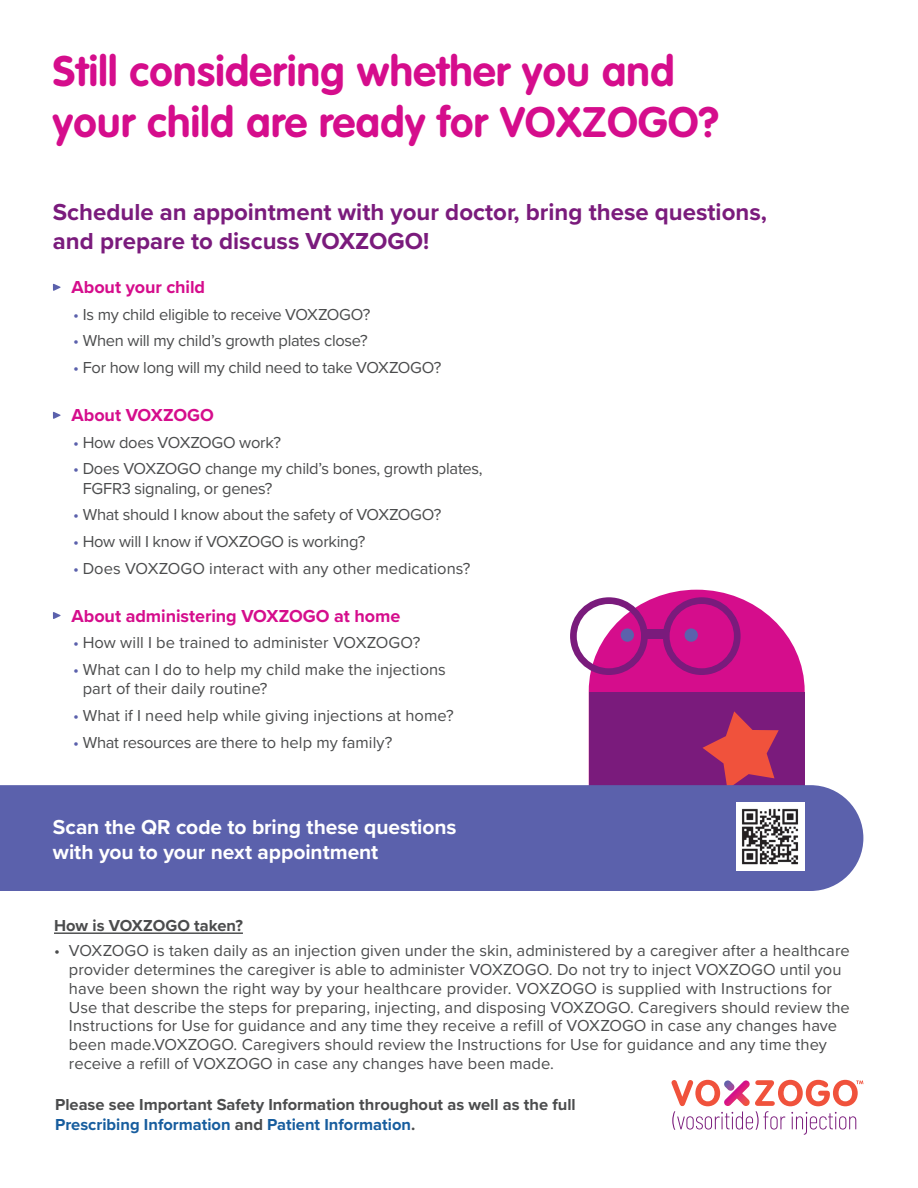
<style>
.page{position:relative;width:918px;height:1188px;background:#fff}
.page>*{position:absolute;margin:0;border:0;box-sizing:border-box;transform-origin:0 0}
.t1{font:700 42px/50.4px "VAG Rounded Std";letter-spacing:.01em;color:#d50d8c}
.t2{font:700 24px/28.8px "Proxima Nova";color:#7a1b7c}
.t3{font:700 21px/25.2px "Proxima Nova";letter-spacing:-.005em;color:#fff}
.t4{font:700 18px "Proxima Nova";letter-spacing:-.005em;color:#d50d8c}
.t5{font:16.5px/18.8px "Proxima Nova";color:#4b4c4d}
.t6{font:16.5px/19.8px "Proxima Nova";letter-spacing:-.02em;color:#4b4c4d}
.t7{font:700 16.5px/19.8px "Proxima Nova";color:#4b4c4d}
.s1{color:#5b61ac}
.s2{color:#175d9e}
</style>
<div class="page">
<svg style="left:589px;top:590px;width:216px;height:103px;fill:#d50d8c"></svg>
<div style="left:589px;top:693px;width:216px;height:110px;background:#7a1b7c"></div>
<svg style="left:702px;top:711px;width:77px;height:74px"></svg>
<svg style="left:570px;top:597px;width:78px;height:78px"></svg>
<svg style="left:663px;top:597px;width:78px;height:78px;background:#bc1288"></svg>
<div style="left:642px;top:630px;width:25px;height:9px;background:#7a1b7c"></div>
<svg style="left:52px;top:284px;width:9px;height:7px"></svg>
<svg style="left:52px;top:412px;width:9px;height:7px"></svg>
<svg style="left:52px;top:612px;width:9px;height:7px"></svg>
<div style="left:0;top:785px;width:863px;height:106px;background:#5b61ac"></div>
<img style="left:736px;top:802px;width:68px;height:69px">
<svg style="left:672px;top:1080px;width:191px;height:55px"></svg>
<hr style="left:54px;top:932px;width:189px;height:2px;background:#4b4c4d">
<h1 class="t1" style="left:53px;top:48px;width:668px">Still considering whether you and your child are ready for VOXZOGO?</h1>
<h2 class="t2" style="left:53px;top:197px;width:716px">Schedule an appointment with your doctor, bring these questions, and prepare to discuss VOXZOGO!</h2>
<p class="t4" style="left:71px;top:274px;width:135px">About your child</p>
<p class="t6" style="left:73px;top:304px;width:299px"><span class="s1">•</span> Is my child eligible to receive VOXZOGO?</p>
<p class="t6" style="left:73px;top:330px;width:296px"><span class="s1">•</span> When will my child’s growth plates close?</p>
<p class="t5" style="left:73px;top:357px;width:370px"><span class="s1">•</span> For how long will my child need to take VOXZOGO?</p>
<p class="t4" style="left:71px;top:402px;width:144px">About VOXZOGO</p>
<p class="t5" style="left:73px;top:432px;width:210px"><span class="s1">•</span> How does VOXZOGO work?</p>
<p class="t6" style="left:83px;top:458px;width:402px;text-indent:-10px"><span class="s1">•</span> Does VOXZOGO change my child’s bones, growth plates,<br>FGFR3 signaling, or genes?</p>
<p class="t6" style="left:73px;top:504px;width:370px"><span class="s1">•</span> What should I know about the safety of VOXZOGO?</p>
<p class="t5" style="left:73px;top:531px;width:294px"><span class="s1">•</span> How will I know if VOXZOGO is working?</p>
<p class="t5" style="left:73px;top:558px;width:399px"><span class="s1">•</span> Does VOXZOGO interact with any other medications?</p>
<p class="t4" style="left:71px;top:602px;width:331px">About administering VOXZOGO at home</p>
<p class="t5" style="left:73px;top:632px;width:349px"><span class="s1">•</span> How will I be trained to administer VOXZOGO?</p>
<p class="t5" style="left:83px;top:659px;width:365px;line-height:19.8px;text-indent:-10px"><span class="s1">•</span> What can I do to help my child make the injections part of their daily routine?</p>
<p class="t5" style="left:73px;top:705px;width:382px"><span class="s1">•</span> What if I need help while giving injections at home?</p>
<p class="t5" style="left:73px;top:732px;width:321px"><span class="s1">•</span> What resources are there to help my family?</p>
<p class="t3" style="left:53px;top:814px;width:405px">Scan the QR code to bring these questions with you to your next appointment</p>
<p class="t7" style="left:54px;top:915px;width:190px">How is VOXZOGO taken?</p>
<p class="t5" style="left:69px;top:941px;width:782px;text-indent:-15px">• VOXZOGO is taken daily as an injection given under the skin, administered by a caregiver after a healthcare provider determines the caregiver is able to administer VOXZOGO. Do not try to inject VOXZOGO until you have been shown the right way by your healthcare provider. VOXZOGO is supplied with Instructions for Use that describe the steps for preparing, injecting, and disposing VOXZOGO. Caregivers should review the Instructions for Use for guidance and any time they receive a refill of VOXZOGO in case any changes have been made.VOXZOGO. Caregivers should review the Instructions for Use for guidance and any time they receive a refill of VOXZOGO in case any changes have been made.</p>
<p class="t7" style="left:55px;top:1094px;width:522px">Please see Important Safety Information throughout as well as the full<br><span class="s2">Prescribing Information</span> and <span class="s2">Patient Information</span>.</p>
</div>
